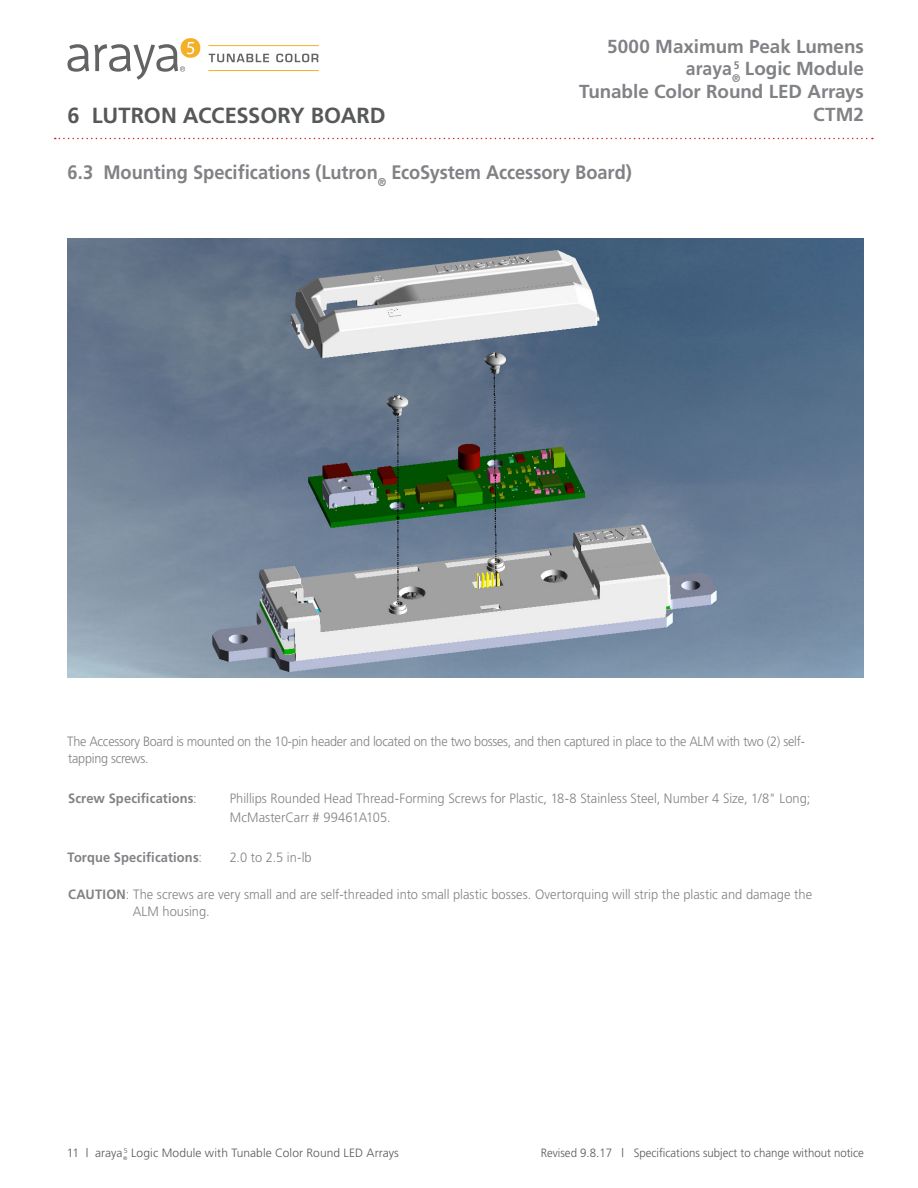
<style>
.page{position:relative;width:918px;height:1188px;background:#fff}
.page>*{position:absolute;margin:0;border:0;box-sizing:border-box;transform-origin:0 0}
.Chapter_Head{font:700 21.9px "Frutiger";letter-spacing:-.005em;color:#57585a}
.Head_w_table_after{font:700 19.5px "Frutiger";color:#808285;scale:.94 1}
.t1{font:700 18.9px/22.6px "Frutiger";letter-spacing:-.005em;color:#808285}
.t2{font:300 13.5px/17.2px "Frutiger";color:#808285;scale:.95 1}
.t3{font:300 13.5px/17.2px "Frutiger";letter-spacing:-.02em;color:#808285;scale:.94 1}
.t4{font:700 13.5px "Frutiger";letter-spacing:.01em;color:#808285;scale:.95 1}
.t5{font:300 12px "Frutiger";color:#57585a;scale:.95 1}
.t6{font:300 12px "Frutiger";color:#57585a}
.t7{font:300 5.25px "Frutiger";color:#57585a}
.s1{font-weight:300}
.s2{font-weight:700}
</style>
<div class="page">
<svg style="left:55px;top:138px;width:818px;height:1px"></svg>
<hr style="left:208px;top:45px;width:111px;height:1px;background:#f3b129">
<hr style="left:208px;top:70px;width:111px;height:1px;background:#f3b129">
<div style="left:181px;top:38px;width:19px;height:20px;background:#f3b129;border-radius:50%"></div>
<svg style="left:68px;top:42px;width:126px;height:38px"></svg>
<svg style="left:209px;top:54px;width:109px;height:8px"></svg>
<img style="left:68px;top:239px;width:796px;height:438px">
<p class="Chapter_Head" style="left:68px;top:103px;width:320px">6 LUTRON ACCESSORY BOARD</p>
<h3 class="t1" style="left:686px;top:35px;width:180px;text-indent:-79px">5000 Maximum Peak Lumens araya<sub>®</sub></h3>
<h3 class="t1" style="left:579px;top:57px;width:286px;text-align:right"><sup>5</sup> Logic Module<br>Tunable Color Round LED Arrays<br>CTM2</h3>
<p class="Head_w_table_after" style="left:68px;top:161px;width:602px">6.3 Mounting Specifications (Lutron<sub>®</sub> EcoSystem Accessory Board)</p>
<p class="t3" style="left:67px;top:733px;width:786px">The Accessory Board is mounted on the 10-pin header and located on the two bosses, and then captured in place to the ALM with two (2) self&shy;tapping screws.</p>
<p class="t4" style="left:68px;top:790px;width:137px">Screw Specifications<span class="s1">:</span></p>
<p class="t2" style="left:230px;top:789px;width:613px">Phillips Rounded Head Thread-Forming Screws for Plastic, 18-8 Stainless Steel, Number 4 Size, 1/8" Long;</p>
<p class="t2" style="left:230px;top:809px;width:171px">McMasterCarr # 99461A105.</p>
<p class="t4" style="left:68px;top:849px;width:143px">Torque Specifications<span class="s1">:</span></p>
<p class="t2" style="left:230px;top:848px;width:88px">2.0 to 2.5 in-lb</p>
<p class="t2" style="left:133px;top:885px;width:717px;text-indent:-65px"><span class="s2">CAUTION</span>: The screws are very small and are self-threaded into small plastic bosses. Overtorquing will strip the plastic and damage the<br>ALM housing.</p>
<p class="t6" style="left:67px;top:1146px;width:334px">11 | araya <sup>5</sup> Logic Module with Tunable Color Round LED Arrays</p>
<p class="t7" style="left:123px;top:1155px;width:6px">®</p>
<p class="t5" style="left:541px;top:1146px;width:342px">Revised 9.8.17 | Specifications subject to change without notice</p>
</div>
